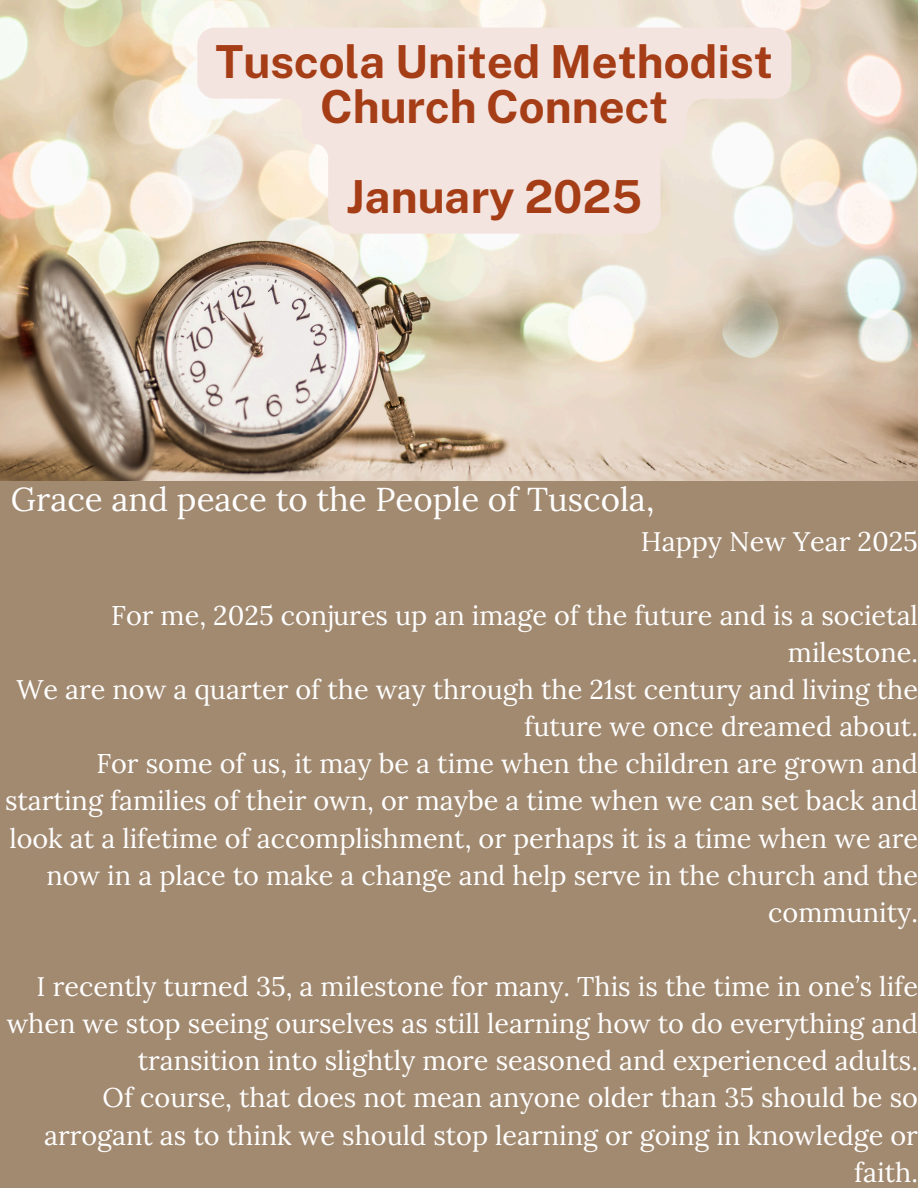
<style>
.page{position:relative;width:918px;height:1188px;background:#a28a71}
.page>*{position:absolute;margin:0;border:0;box-sizing:border-box;transform-origin:0 0}
.t1{font:700 45.45px/45px "Public Sans";color:#a53d17;text-align:center}
.t2{font:33px "Lora";color:#fff}
.t3{font:27px/37.2px "Lora";color:#fff;text-align:right}
</style>
<div class="page">
<img style="left:0;top:0;width:918px;height:480px">
<svg style="left:197px;top:28px;width:594px;height:206px;background:#f3e5de"></svg>
<p class="t1" style="left:216px;top:39px;width:559px">Tuscola United Methodist<br>Church Connect</p>
<h1 class="t1" style="left:346px;top:174px;width:297px">January 2025</h1>
<h1 class="t2" style="left:11px;top:477px;width:645px">Grace and peace to the People of Tuscola,</h1>
<h2 class="t3" style="left:641px;top:522px;width:279px">Happy New Year 2025</h2>
<p class="t3" style="left:111px;top:596px;width:808px">For me, 2025 conjures up an image of the future and is a societal milestone.</p>
<p class="t3" style="left:17px;top:671px;width:903px">We are now a quarter of the way through the 21st century and living the future we once dreamed about.</p>
<p class="t3" style="left:5px;top:745px;width:914px">For some of us, it may be a time when the children are grown and starting families of their own, or maybe a time when we can set back and look at a lifetime of accomplishment, or perhaps it is a time when we are now in a place to make a change and help serve in the church and the community.</p>
<p class="t3" style="left:7px;top:968px;width:913px">I recently turned 35, a milestone for many. This is the time in one’s life when we stop seeing ourselves as still learning how to do everything and transition into slightly more seasoned and experienced adults.</p>
<p class="t3" style="left:44px;top:1079px;width:875px">Of course, that does not mean anyone older than 35 should be so arrogant as to think we should stop learning or going in knowledge or faith.</p>
</div>
